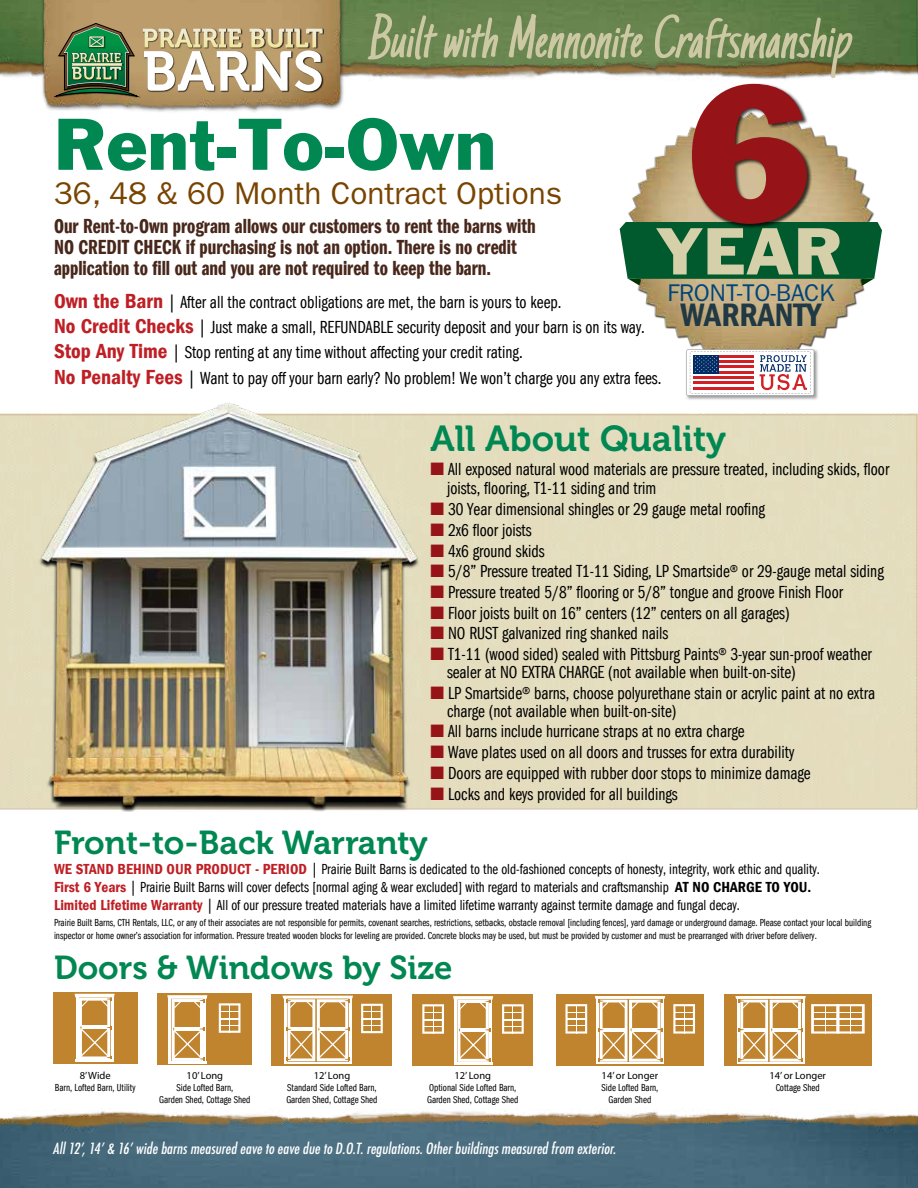
<style>
.page{position:relative;width:918px;height:1188px;background:#fff}
.page>*{position:absolute;margin:0;border:0;box-sizing:border-box;transform-origin:0 0}
.t1{font:67.5px "Franklin Gothic";color:#008752}
.t2{font:italic 61.05px "Just Another Hand";color:#ccc8a3}
.t3{font:36px "Museo 700";color:#008752}
.t4{font:600 condensed 33.3px "Franklin Gothic";color:#203944}
.t5{font:33px "Museo 700";color:#008752}
.t6{font:31.5px "ITC Franklin Gothic Std";color:#794400}
.t7{font:24.3px "ITC Franklin Gothic Std";color:#004579}
.t8{font:21px/21.3px "Franklin Gothic Demi Cmpr";color:#48271b}
.t9{font:18px/25.2px "Franklin Gothic Book Cmpr";color:#000}
.t10{font:15px/18px "Franklin Gothic Book Cmpr";color:#000}
.t11{font:italic 500 condensed 15px "Futura";color:#fff}
.t12{font:10.5px/12px "Franklin Gothic Book Cmpr";color:#000}
.t13{font:10.5px "Myriad Pro";color:#000}
.s1{font-family:"Franklin Gothic";font-weight:600;font-stretch:condensed;font-size:21px;color:#be1f24}
.s2{color:#961417}
.s3{font-family:"Franklin Gothic";font-weight:600;font-stretch:condensed;color:#be1f24}
.s4{font-family:"Franklin Gothic";font-weight:600;font-stretch:condensed}
</style>
<div class="page">
<img style="left:0;top:0;width:917px;height:80px">
<hr style="left:916px;top:0;width:2px;height:73px;background:#000;opacity:.5">
<img style="left:917px;top:0;width:1px;height:75px">
<img style="left:0;top:1059px;width:918px;height:129px">
<img style="left:32px;top:0;width:319px;height:112px">
<img style="left:54px;top:23px;width:269px;height:74px">
<div style="left:0;top:414px;width:918px;height:396px;background:#e4ddbe"></div>
<img style="left:17px;top:402px;width:421px;height:410px">
<img style="left:619px;top:228px;width:238px;height:120px">
<svg style="left:620px;top:84px;width:262px;height:213px"></svg>
<div style="left:685px;top:348px;width:134px;height:53px;background:#000;opacity:.4"></div>
<svg style="left:686px;top:349px;width:128px;height:47px"></svg>
<div style="left:53px;top:992px;width:84px;height:72px;background:#c0842f"></div>
<svg style="left:75px;top:994px;width:40px;height:66px"></svg>
<hr style="left:76px;top:1060px;width:38px;height:2px;background:#fff">
<div style="left:157px;top:994px;width:95px;height:71px;background:#c0842f"></div>
<svg style="left:167px;top:995px;width:40px;height:66px"></svg>
<hr style="left:168px;top:1061px;width:38px;height:2px;background:#fff">
<svg style="left:219px;top:1003px;width:21px;height:30px"></svg>
<div style="left:272px;top:994px;width:120px;height:72px;background:#c0842f"></div>
<svg style="left:361px;top:1004px;width:22px;height:29px"></svg>
<hr style="left:284px;top:998px;width:3px;height:66px;background:#fff">
<hr style="left:349px;top:998px;width:3px;height:66px;background:#fff">
<svg style="left:283px;top:996px;width:70px;height:65px"></svg>
<hr style="left:284px;top:1062px;width:68px;height:2px;background:#fff">
<div style="left:412px;top:994px;width:121px;height:72px;background:#c0842f"></div>
<svg style="left:453px;top:996px;width:40px;height:66px"></svg>
<hr style="left:454px;top:1062px;width:38px;height:2px;background:#fff">
<svg style="left:502px;top:1004px;width:22px;height:30px"></svg>
<svg style="left:422px;top:1004px;width:22px;height:30px"></svg>
<div style="left:556px;top:994px;width:148px;height:72px;background:#c0842f"></div>
<svg style="left:673px;top:1004px;width:22px;height:30px"></svg>
<svg style="left:565px;top:1004px;width:22px;height:30px"></svg>
<svg style="left:595px;top:996px;width:70px;height:66px"></svg>
<hr style="left:596px;top:1062px;width:68px;height:2px;background:#fff">
<div style="left:724px;top:994px;width:148px;height:72px;background:#c0842f"></div>
<svg style="left:735px;top:996px;width:130px;height:66px"></svg>
<hr style="left:737px;top:1062px;width:67px;height:2px;background:#fff">
<img style="left:904px;top:413px;width:14px;height:363px">
<h2 class="t2" style="left:365px;top:2px;width:501px">BuiltwithMennoniteCraftsmanship</h2>
<h1 class="t1" style="left:54px;top:101px;width:444px">Rent-To-Own</h1>
<h3 class="t6" style="left:54px;top:176px;width:510px">36, 48 &amp; 60 Month Contract Options</h3>
<p class="t8" style="left:54px;top:216px;width:483px">Our Rent-to-Own program allows our customers to rent the barns with<br>NO CREDIT CHECK if purchasing is not an option. There is no credit application to fill out and you are not required to keep the barn.</p>
<p class="t9" style="left:54px;top:290px;width:609px"><span class="s1">Own the Barn</span> | After all the contract obligations are met, the barn is yours to keep.<br><span class="s1">No Credit Checks</span> | Just make a small, REFUNDABLE security deposit and your barn is on its way.<br><span class="s1">Stop Any Time</span> | Stop renting at any time without affecting your credit rating.<br><span class="s1">No Penalty Fees</span> | Want to pay off your barn early? No problem! We won’t charge you any extra fees.</p>
<h3 class="t7" style="left:668px;top:278px;width:168px">FRONT-TO-BACK</h3>
<h3 class="t4" style="left:680px;top:296px;width:142px">WARRANTY</h3>
<h3 class="t3" style="left:431px;top:419px;width:297px">All About Quality</h3>
<p class="t9" style="left:447px;top:460px;width:444px;line-height:19.5px;text-indent:-17px"><span class="s2">■</span> All exposed natural wood materials are pressure treated, including skids, floor joists, flooring, T1-11 siding and trim</p>
<p class="t9" style="left:431px;top:497px;width:336px"><span class="s2">■</span> 30 Year dimensional shingles or 29 gauge metal roofing</p>
<p class="t9" style="left:431px;top:518px;width:103px"><span class="s2">■</span> 2x6 floor joists</p>
<p class="t9" style="left:431px;top:538px;width:116px"><span class="s2">■</span> 4x6 ground skids</p>
<p class="t9" style="left:431px;top:559px;width:455px"><span class="s2">■</span> 5/8” Pressure treated T1-11 Siding, LP Smartside® or 29-gauge metal siding</p>
<p class="t9" style="left:431px;top:580px;width:414px"><span class="s2">■</span> Pressure treated 5/8” flooring or 5/8” tongue and groove Finish Floor</p>
<p class="t9" style="left:431px;top:600px;width:361px"><span class="s2">■</span> Floor joists built on 16” centers (12” centers on all garages)</p>
<p class="t9" style="left:431px;top:621px;width:239px"><span class="s2">■</span> NO RUST galvanized ring shanked nails</p>
<p class="t9" style="left:447px;top:645px;width:426px;line-height:18px;text-indent:-17px"><span class="s2">■</span> T1-11 (wood sided) sealed with Pittsburg Paints® 3-year sun-proof weather sealer at NO EXTRA CHARGE (not available when built-on-site)</p>
<p class="t9" style="left:447px;top:684px;width:430px;line-height:18px;text-indent:-17px"><span class="s2">■</span> LP Smartside® barns, choose polyurethane stain or acrylic paint at no extra charge (not available when built-on-site)</p>
<p class="t9" style="left:431px;top:719px;width:316px"><span class="s2">■</span> All barns include hurricane straps at no extra charge</p>
<p class="t9" style="left:431px;top:740px;width:365px"><span class="s2">■</span> Wave plates used on all doors and trusses for extra durability</p>
<p class="t9" style="left:431px;top:761px;width:382px"><span class="s2">■</span> Doors are equipped with rubber door stops to minimize damage</p>
<p class="t9" style="left:431px;top:781px;width:249px"><span class="s2">■</span> Locks and keys provided for all buildings</p>
<h3 class="t5" style="left:54px;top:824px;width:375px">Front-to-Back Warranty</h3>
<p class="t10" style="left:54px;top:860px;width:768px"><span class="s3">WE STAND BEHIND OUR PRODUCT - PERIOD</span> | Prairie Built Barns is dedicated to the old-fashioned concepts of honesty, integrity, work ethic and quality.<br><span class="s3">First 6 Years</span> | Prairie Built Barns will cover defects [normal aging &amp; wear excluded] with regard to materials and craftsmanship <span class="s4">AT NO CHARGE TO YOU.<br></span><span class="s3">Limited Lifetime Warranty</span> | All of our pressure treated materials have a limited lifetime warranty against termite damage and fungal decay.</p>
<p class="t12" style="left:54px;top:917px;width:819px;line-height:12.6px">Prairie Built Barns, CTH Rentals, LLC, or any of their associates are not responsible for permits, covenant searches, restrictions, setbacks, obstacle removal [including fences], yard damage or underground damage. Please contact your local building inspector or home owner’s association for information. Pressure treated wooden blocks for leveling are provided. Concrete blocks may be used, but must be provided by customer and must be prearranged with driver before delivery.</p>
<h3 class="t5" style="left:54px;top:949px;width:400px">Doors &amp; Windows by Size</h3>
<p class="t13" style="left:80px;top:1069px;width:32px">8’ Wide</p>
<p class="t12" style="left:55px;top:1081px;width:82px">Barn, Lofted Barn, Utility</p>
<p class="t13" style="left:187px;top:1069px;width:38px">10’ Long</p>
<p class="t12" style="left:159px;top:1081px;width:93px;text-align:center">Side Lofted Barn,<br>Garden Shed, Cottage Shed</p>
<p class="t13" style="left:314px;top:1069px;width:38px">12’ Long</p>
<p class="t12" style="left:286px;top:1081px;width:93px">Standard Side Lofted Barn,<br>Garden Shed, Cottage Shed</p>
<p class="t13" style="left:455px;top:1069px;width:38px">12’ Long</p>
<p class="t12" style="left:427px;top:1081px;width:93px">Optional Side Lofted Barn,<br>Garden Shed, Cottage Shed</p>
<p class="t13" style="left:602px;top:1069px;width:58px">14’ or Longer</p>
<p class="t12" style="left:602px;top:1081px;width:58px;text-align:center">Side Lofted Barn,<br>Garden Shed</p>
<p class="t13" style="left:769px;top:1069px;width:58px">14’ or Longer</p>
<p class="t12" style="left:776px;top:1081px;width:46px">Cottage Shed</p>
<p class="t11" style="left:53px;top:1139px;width:568px">All12’,14’&amp; 16’widebarnsmeasured eaveto eavedueto D.O.T.regulations.Otherbuildingsmeasured from exterior.</p>
</div>
